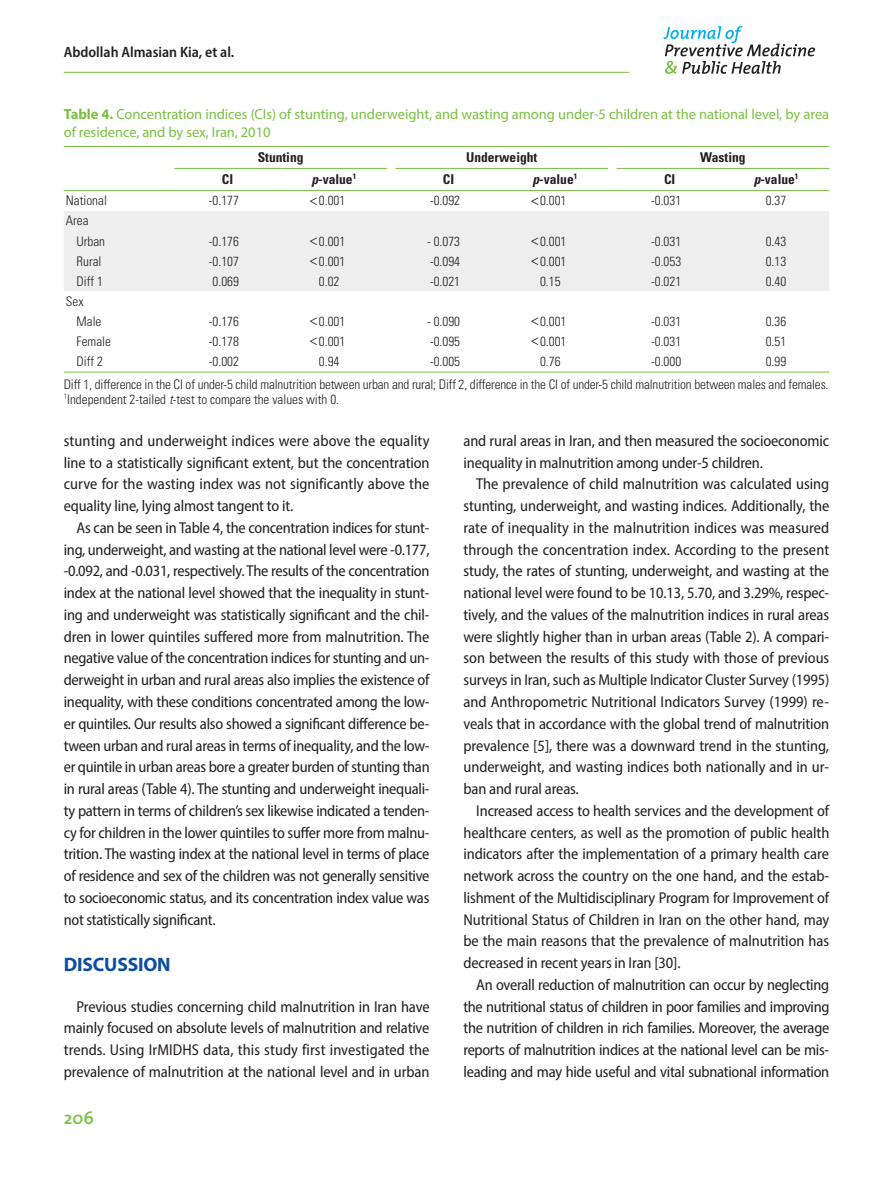
<style>
.page{position:relative;width:893px;height:1191px;background:#fff}
.page>*{position:absolute;margin:0;border:0;box-sizing:border-box;transform-origin:0 0}
.jpmph_대제목{font:700 19.5px "Myriad Pro";letter-spacing:-.01em;color:#0d4da1}
.t1{font:600 18px "The Mix";color:#79c142}
.jpmph_본문{font:semi-condensed 15.75px/21.8px "Myriad Pro";letter-spacing:-.01em;color:#231f20;text-align:justify}
.t2{font:600 semi-condensed 15px "Myriad Pro";color:#231f20}
.jpmph_표그림캡션{font:14.55px/18.8px "Myriad Pro";letter-spacing:-.005em;color:#79c142}
.jpmph_표머리{font:700 condensed 13.5px "Univers LT Std";color:#231f20}
.jpmph_표본문{font:300 condensed 13.2px "Univers LT Std";color:#231f20}
.s1{font-weight:700}
.s2{font-style:italic}
.s3{font-family:"Dotum";font-weight:400;font-stretch:normal}
</style>
<div class="page">
<hr style="left:64px;top:72px;width:565px;height:1px;background:#79c142">
<svg style="left:663px;top:26px;width:152px;height:48px"></svg>
<div style="left:64px;top:211px;width:765px;height:80px;background:#eeeeef"></div>
<svg style="left:64px;top:146px;width:765px;height:45px"></svg>
<hr style="left:617px;top:190px;width:106px;height:1px;background:#79c142">
<hr style="left:723px;top:190px;width:106px;height:1px;background:#79c142">
<hr style="left:64px;top:372px;width:110px;height:1px;background:#79c142">
<hr style="left:174px;top:372px;width:107px;height:1px;background:#79c142">
<hr style="left:281px;top:372px;width:106px;height:1px;background:#79c142">
<hr style="left:395px;top:372px;width:107px;height:1px;background:#79c142">
<hr style="left:502px;top:372px;width:106px;height:1px;background:#79c142">
<hr style="left:617px;top:372px;width:106px;height:1px;background:#79c142">
<hr style="left:723px;top:372px;width:106px;height:1px;background:#79c142">
<p class="t2" style="left:64px;top:42px;width:172px">Abdollah Almasian Kia, et al.</p>
<p class="jpmph_표그림캡션" style="left:64px;top:104px;width:767px"><span class="s1">Table 4.</span> Concentration indices (CIs) of stunting, underweight, and wasting among under-5 children at the national level, by area of residence, and by sex, Iran, 2010</p>
<p class="jpmph_표머리" style="left:258px;top:149px;width:47px">Stunting</p>
<p class="jpmph_표머리" style="left:466px;top:149px;width:73px">Underweight</p>
<p class="jpmph_표머리" style="left:700px;top:149px;width:47px">Wasting</p>
<p class="jpmph_표머리" style="left:222px;top:171px;width:13px">CI</p>
<p class="jpmph_표머리" style="left:311px;top:171px;width:46px"><span class="s2">p</span>-value<sup>1</sup></p>
<p class="jpmph_표머리" style="left:443px;top:171px;width:13px">CI</p>
<p class="jpmph_표머리" style="left:533px;top:171px;width:46px"><span class="s2">p</span>-value<sup>1</sup></p>
<p class="jpmph_표머리" style="left:664px;top:171px;width:13px">CI</p>
<p class="jpmph_표머리" style="left:754px;top:171px;width:46px"><span class="s2">p</span>-value<sup>1</sup></p>
<p class="jpmph_표본문" style="left:66px;top:193px;width:43px">National</p>
<p class="jpmph_표본문" style="left:209px;top:193px;width:32px">-0.177</p>
<p class="jpmph_표본문" style="left:310px;top:193px;width:37px"><span class="s3">&lt;</span>0.001</p>
<p class="jpmph_표본문" style="left:430px;top:193px;width:32px">-0.092</p>
<p class="jpmph_표본문" style="left:531px;top:193px;width:37px"><span class="s3">&lt;</span>0.001</p>
<p class="jpmph_표본문" style="left:651px;top:193px;width:32px">-0.031</p>
<p class="jpmph_표본문" style="left:766px;top:193px;width:22px">0.37</p>
<p class="jpmph_표본문" style="left:66px;top:213px;width:24px">Area</p>
<p class="jpmph_표본문" style="left:77px;top:233px;width:30px">Urban</p>
<p class="jpmph_표본문" style="left:209px;top:233px;width:32px">-0.176</p>
<p class="jpmph_표본문" style="left:310px;top:233px;width:37px"><span class="s3">&lt;</span>0.001</p>
<p class="jpmph_표본문" style="left:427px;top:233px;width:34px">- 0.073</p>
<p class="jpmph_표본문" style="left:531px;top:233px;width:37px"><span class="s3">&lt;</span>0.001</p>
<p class="jpmph_표본문" style="left:651px;top:233px;width:32px">-0.031</p>
<p class="jpmph_표본문" style="left:766px;top:233px;width:22px">0.43</p>
<p class="jpmph_표본문" style="left:77px;top:253px;width:26px">Rural</p>
<p class="jpmph_표본문" style="left:209px;top:253px;width:32px">-0.107</p>
<p class="jpmph_표본문" style="left:310px;top:253px;width:37px"><span class="s3">&lt;</span>0.001</p>
<p class="jpmph_표본문" style="left:430px;top:253px;width:32px">-0.094</p>
<p class="jpmph_표본문" style="left:531px;top:253px;width:37px"><span class="s3">&lt;</span>0.001</p>
<p class="jpmph_표본문" style="left:651px;top:253px;width:32px">-0.053</p>
<p class="jpmph_표본문" style="left:766px;top:253px;width:22px">0.13</p>
<p class="jpmph_표본문" style="left:77px;top:273px;width:28px">Diff 1</p>
<p class="jpmph_표본문" style="left:213px;top:273px;width:28px">0.069</p>
<p class="jpmph_표본문" style="left:319px;top:273px;width:22px">0.02</p>
<p class="jpmph_표본문" style="left:430px;top:273px;width:32px">-0.021</p>
<p class="jpmph_표본문" style="left:540px;top:273px;width:22px">0.15</p>
<p class="jpmph_표본문" style="left:651px;top:273px;width:32px">-0.021</p>
<p class="jpmph_표본문" style="left:766px;top:273px;width:22px">0.40</p>
<p class="jpmph_표본문" style="left:66px;top:293px;width:19px">Sex</p>
<p class="jpmph_표본문" style="left:77px;top:313px;width:26px">Male</p>
<p class="jpmph_표본문" style="left:209px;top:313px;width:32px">-0.176</p>
<p class="jpmph_표본문" style="left:310px;top:313px;width:37px"><span class="s3">&lt;</span>0.001</p>
<p class="jpmph_표본문" style="left:427px;top:313px;width:34px">- 0.090</p>
<p class="jpmph_표본문" style="left:531px;top:313px;width:37px"><span class="s3">&lt;</span>0.001</p>
<p class="jpmph_표본문" style="left:651px;top:313px;width:32px">-0.031</p>
<p class="jpmph_표본문" style="left:766px;top:313px;width:22px">0.36</p>
<p class="jpmph_표본문" style="left:77px;top:333px;width:36px">Female</p>
<p class="jpmph_표본문" style="left:209px;top:333px;width:32px">-0.178</p>
<p class="jpmph_표본문" style="left:310px;top:333px;width:37px"><span class="s3">&lt;</span>0.001</p>
<p class="jpmph_표본문" style="left:430px;top:333px;width:32px">-0.095</p>
<p class="jpmph_표본문" style="left:531px;top:333px;width:37px"><span class="s3">&lt;</span>0.001</p>
<p class="jpmph_표본문" style="left:651px;top:333px;width:32px">-0.031</p>
<p class="jpmph_표본문" style="left:766px;top:333px;width:22px">0.51</p>
<p class="jpmph_표본문" style="left:77px;top:353px;width:28px">Diff 2</p>
<p class="jpmph_표본문" style="left:209px;top:353px;width:32px">-0.002</p>
<p class="jpmph_표본문" style="left:319px;top:353px;width:22px">0.94</p>
<p class="jpmph_표본문" style="left:430px;top:353px;width:32px">-0.005</p>
<p class="jpmph_표본문" style="left:540px;top:353px;width:22px">0.76</p>
<p class="jpmph_표본문" style="left:651px;top:353px;width:32px">-0.000</p>
<p class="jpmph_표본문" style="left:766px;top:353px;width:22px">0.99</p>
<p class="jpmph_표본문" style="left:64px;top:376px;width:766px">Diff 1, difference in the CI of under-5 child malnutrition between urban and rural; Diff 2, difference in the CI of under-5 child malnutrition between males and females.</p>
<p class="jpmph_표본문" style="left:64px;top:391px;width:277px"><sup>1</sup>Independent 2-tailed <span class="s2">t</span>-test to compare the values with 0.</p>
<p class="jpmph_본문" style="left:64px;top:429px;width:367px">stunting and underweight indices were above the equality line to a statistically significant extent, but the concentration curve for the wasting index was not significantly above the equality line, lying almost tangent to it.</p>
<p class="jpmph_본문" style="left:64px;top:516px;width:367px;text-indent:13px">As can be seen in Table 4, the concentration indices for stunt&shy;ing, underweight, and wasting at the national level were -0.177, -0.092, and -0.031, respectively. The results of the concentration index at the national level showed that the inequality in stunt&shy;ing and underweight was statistically significant and the chil&shy;dren in lower quintiles suffered more from malnutrition. The negative value of the concentration indices for stunting and un&shy;derweight in urban and rural areas also implies the existence of inequality, with these conditions concentrated among the low&shy;er quintiles. Our results also showed a significant difference be&shy;tween urban and rural areas in terms of inequality, and the low&shy;er quintile in urban areas bore a greater burden of stunting than in rural areas (Table 4). The stunting and underweight inequali&shy;ty pattern in terms of children’s sex likewise indicated a tenden&shy;cy for children in the lower quintiles to suffer more from malnu&shy;trition. The wasting index at the national level in terms of place of residence and sex of the children was not generally sensitive to socioeconomic status, and its concentration index value was not statistically significant.</p>
<p class="jpmph_대제목" style="left:64px;top:952px;width:108px">DISCUSSION</p>
<p class="jpmph_본문" style="left:64px;top:995px;width:367px;text-indent:13px">Previous studies concerning child malnutrition in Iran have mainly focused on absolute levels of malnutrition and relative trends. Using IrMIDHS data, this study first investigated the prevalence of malnutrition at the national level and in urban</p>
<p class="t1" style="left:64px;top:1103px;width:32px">206</p>
<p class="jpmph_본문" style="left:463px;top:429px;width:367px">and rural areas in Iran, and then measured the socioeconomic inequality in malnutrition among under-5 children.</p>
<p class="jpmph_본문" style="left:463px;top:473px;width:367px;text-indent:13px">The prevalence of child malnutrition was calculated using stunting, underweight, and wasting indices. Additionally, the rate of inequality in the malnutrition indices was measured through the concentration index. According to the present study, the rates of stunting, underweight, and wasting at the national level were found to be 10.13, 5.70, and 3.29%, respec&shy;tively, and the values of the malnutrition indices in rural areas were slightly higher than in urban areas (Table 2). A compari&shy;son between the results of this study with those of previous surveys in Iran, such as Multiple Indicator Cluster Survey (1995) and Anthropometric Nutritional Indicators Survey (1999) re&shy;veals that in accordance with the global trend of malnutrition prevalence [5], there was a downward trend in the stunting, underweight, and wasting indices both nationally and in ur&shy;ban and rural areas.</p>
<p class="jpmph_본문" style="left:463px;top:799px;width:367px;text-indent:13px">Increased access to health services and the development of healthcare centers, as well as the promotion of public health indicators after the implementation of a primary health care network across the country on the one hand, and the estab&shy;lishment of the Multidisciplinary Program for Improvement of Nutritional Status of Children in Iran on the other hand, may be the main reasons that the prevalence of malnutrition has decreased in recent years in Iran [30].</p>
<p class="jpmph_본문" style="left:463px;top:973px;width:367px;text-indent:13px">An overall reduction of malnutrition can occur by neglecting the nutritional status of children in poor families and improving the nutrition of children in rich families. Moreover, the average reports of malnutrition indices at the national level can be mis&shy;leading and may hide useful and vital subnational information</p>
</div>
